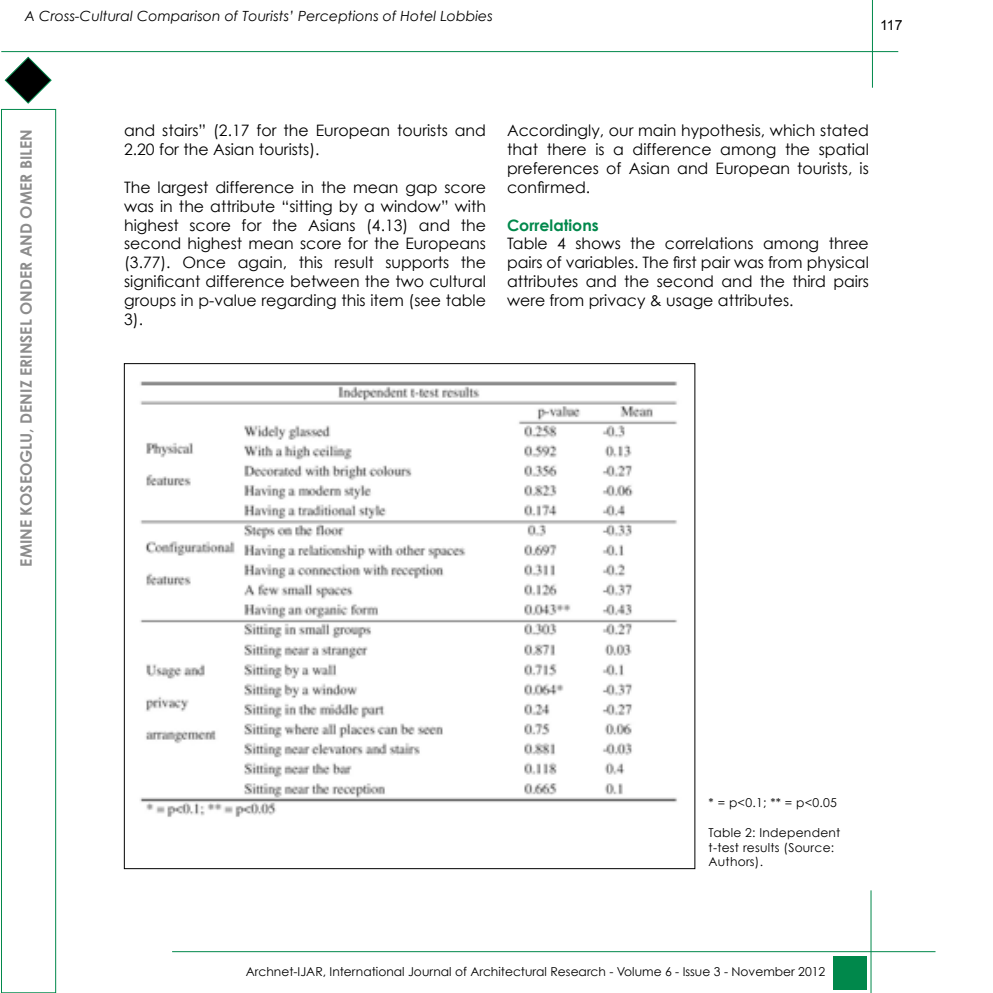
<style>
.page{position:relative;width:993px;height:993px;background:#fff}
.page>*{position:absolute;margin:0;border:0;box-sizing:border-box;transform-origin:0 0}
.t1{font:15.75px/18.9px "Century Gothic";color:#000;text-align:justify}
.t2{font:700 15.75px "Century Gothic";color:#8d8d8d}
.t3{font:700 15.75px "Century Gothic";color:#00884b}
.t4{font:italic 14px "Century Gothic";letter-spacing:.005em;color:#000}
.t5{font:14px "Arial";color:#000}
.t6{font:12.25px "Century Gothic";color:#000}
.t7{font:12.25px/14.7px "Century Gothic";letter-spacing:.02em;color:#000}
</style>
<div class="page">
<div style="left:1px;top:109px;width:55px;height:883px;border:1px solid #00884b"></div>
<hr style="left:1px;top:51px;width:896px;height:1px;background:#00884b">
<hr style="left:871px;top:0;width:1px;height:88px;background:#00884b">
<svg style="left:5px;top:57px;width:47px;height:47px"></svg>
<hr style="left:870px;top:890px;width:1px;height:102px;background:#00884b">
<hr style="left:172px;top:951px;width:763px;height:1px;background:#00884b">
<div style="left:832px;top:955px;width:34px;height:33px;background:#00884b"></div>
<img style="left:140px;top:381px;width:537px;height:436px">
<p class="t4" style="left:25px;top:8px;width:469px">A Cross-Cultural Comparison of Tourists’ Perceptions of Hotel Lobbies</p>
<p class="t5" style="left:879px;top:16px;width:24px">117</p>
<p class="t2" style="left:16px;top:566px;width:439px;rotate:-90deg">EMINE KOSEOGLU, DENIZ ERINSEL ONDER AND OMER BILEN</p>
<p class="t1" style="left:124px;top:120px;width:363px">and stairs” (2.17 for the European tourists and<br>2.20 for the Asian tourists).</p>
<p class="t1" style="left:124px;top:177px;width:363px">The largest difference in the mean gap score was in the attribute “sitting by a window” with highest score for the Asians (4.13) and the second highest mean score for the Europeans (3.77). Once again, this result supports the significant difference between the two cultural groups in p-value regarding this item (see table 3).</p>
<p class="t1" style="left:507px;top:120px;width:363px">Accordingly, our main hypothesis, which stated that there is a difference among the spatial preferences of Asian and European tourists, is confirmed.</p>
<p class="t3" style="left:507px;top:215px;width:93px">Correlations</p>
<p class="t1" style="left:507px;top:234px;width:363px">Table 4 shows the correlations among three pairs of variables. The first pair was from physical attributes and the second and the third pairs were from privacy &amp; usage attributes.</p>
<p class="t6" style="left:708px;top:795px;width:130px">* = p&lt;0.1; ** = p&lt;0.05</p>
<p class="t7" style="left:708px;top:824px;width:133px">Table 2: Independent t-test results (Source:<br>Authors).</p>
<p class="t6" style="left:246px;top:963px;width:581px">Archnet-IJAR, International Journal of Architectural Research - Volume 6 - Issue 3 - November 2012</p>
</div>
